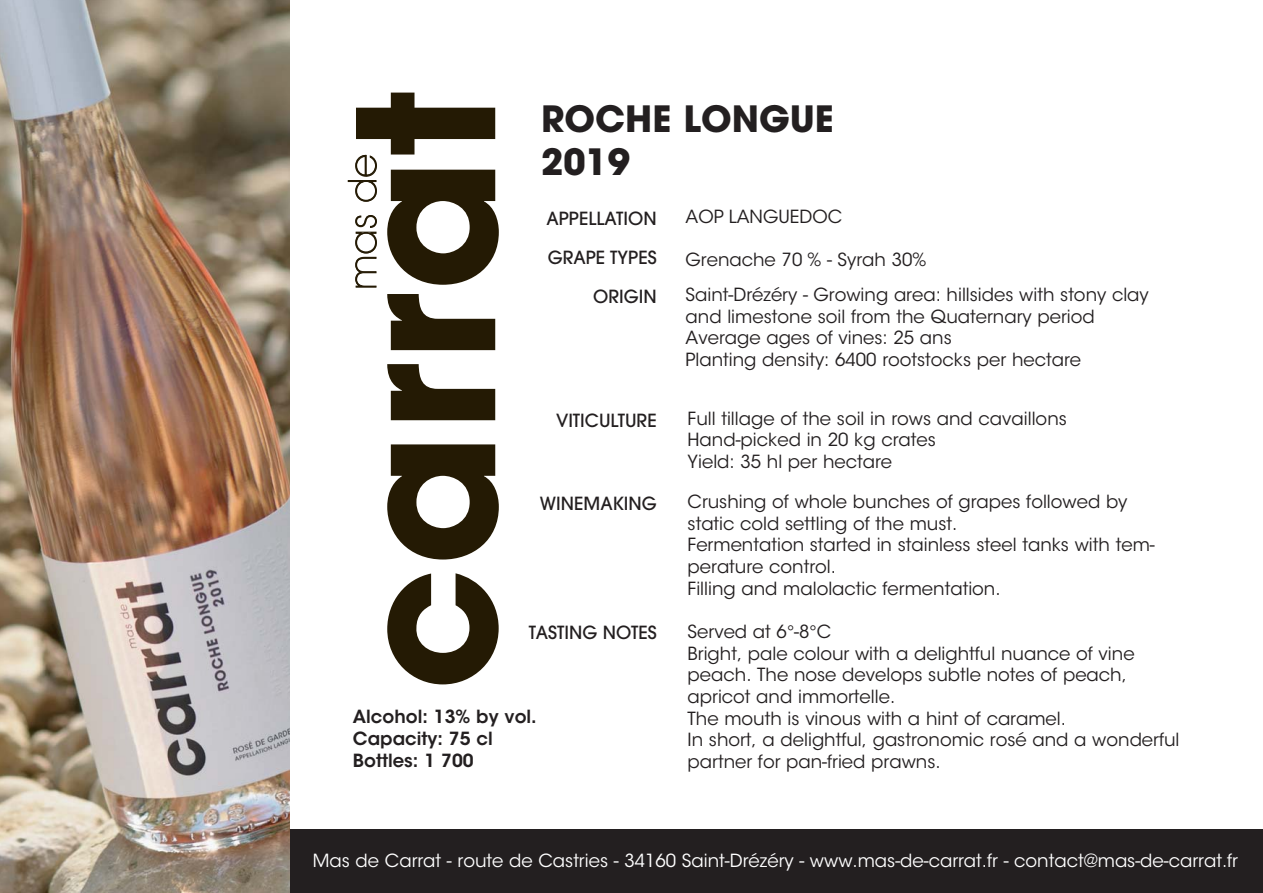
<style>
.page{position:relative;width:1263px;height:893px;background:#fff}
.page>*{position:absolute;margin:0;border:0;box-sizing:border-box;transform-origin:0 0}
.t1{font:200 37.5px "Avant Garde";color:#241a04}
.t2{font:700 36px/43.2px "Avant Garde";color:#231f20}
.t3{font:18px/21.6px "ITC Avant Garde Std";color:#231f20}
.t4{font:18px "ITC Avant Garde Std";color:#fff}
.t5{font:500 18px/39px "Avant Garde";color:#231f20;text-align:right}
.t6{font:600 18px/21.6px "ITC Avant Garde Std";color:#231f20}
</style>
<div class="page">
<svg style="left:387px;top:573px;width:112px;height:111px"></svg>
<svg style="left:387px;top:444px;width:112px;height:115px"></svg>
<svg style="left:387px;top:364px;width:108px;height:56px"></svg>
<svg style="left:387px;top:294px;width:108px;height:56px"></svg>
<svg style="left:387px;top:170px;width:112px;height:115px"></svg>
<svg style="left:356px;top:93px;width:139px;height:62px"></svg>
<div style="left:289px;top:829px;width:974px;height:64px;background:#231f20"></div>
<img style="left:0;top:0;width:289px;height:893px">
<h1 class="t1" style="left:341px;top:290px;width:137px;rotate:-90deg">mas de</h1>
<h2 class="t2" style="left:541px;top:100px;width:294px">ROCHE LONGUE<br>2019</h2>
<p class="t5" style="left:547px;top:200px;width:112px">APPELLATION<br>GRAPE TYPES<br>ORIGIN</p>
<p class="t3" style="left:685px;top:208px;width:158px">AOP LANGUEDOC</p>
<p class="t3" style="left:685px;top:250px;width:242px">Grenache 70 % - Syrah 30%</p>
<p class="t3" style="left:685px;top:286px;width:465px">Saint-Drézéry - Growing area: hillsides with stony clay and limestone soil from the Quaternary period Average ages of vines: 25 ans<br>Planting density: 6400 rootstocks per hectare</p>
<p class="t5" style="left:556px;top:403px;width:102px">VITICULTURE</p>
<p class="t5" style="left:540px;top:485px;width:118px">WINEMAKING</p>
<p class="t5" style="left:529px;top:614px;width:129px">TASTING NOTES</p>
<p class="t6" style="left:353px;top:706px;width:185px">Alcohol: 13% by vol.<br>Capacity: 75 cl<br>Bottles: 1 700</p>
<p class="t3" style="left:688px;top:409px;width:381px">Full tillage of the soil in rows and cavaillons<br>Hand-picked in 20 kg crates<br>Yield: 35 hl per hectare</p>
<p class="t3" style="left:688px;top:493px;width:469px">Crushing of whole bunches of grapes followed by static cold settling of the must.<br>Fermentation started in stainless steel tanks with tem&shy;perature control.<br>Filling and malolactic fermentation.</p>
<p class="t3" style="left:688px;top:623px;width:493px">Served at 6°-8°C<br>Bright, pale colour with a delightful nuance of vine peach. The nose develops subtle notes of peach, apricot and immortelle.<br>The mouth is vinous with a hint of caramel.<br>In short, a delightful, gastronomic rosé and a wonderful partner for pan-fried prawns.</p>
<p class="t4" style="left:313px;top:854px;width:927px">Mas de Carrat - route de Castries - 34160 Saint-Drézéry - www.mas-de-carrat.fr - contact@mas-de-carrat.fr</p>
</div>
